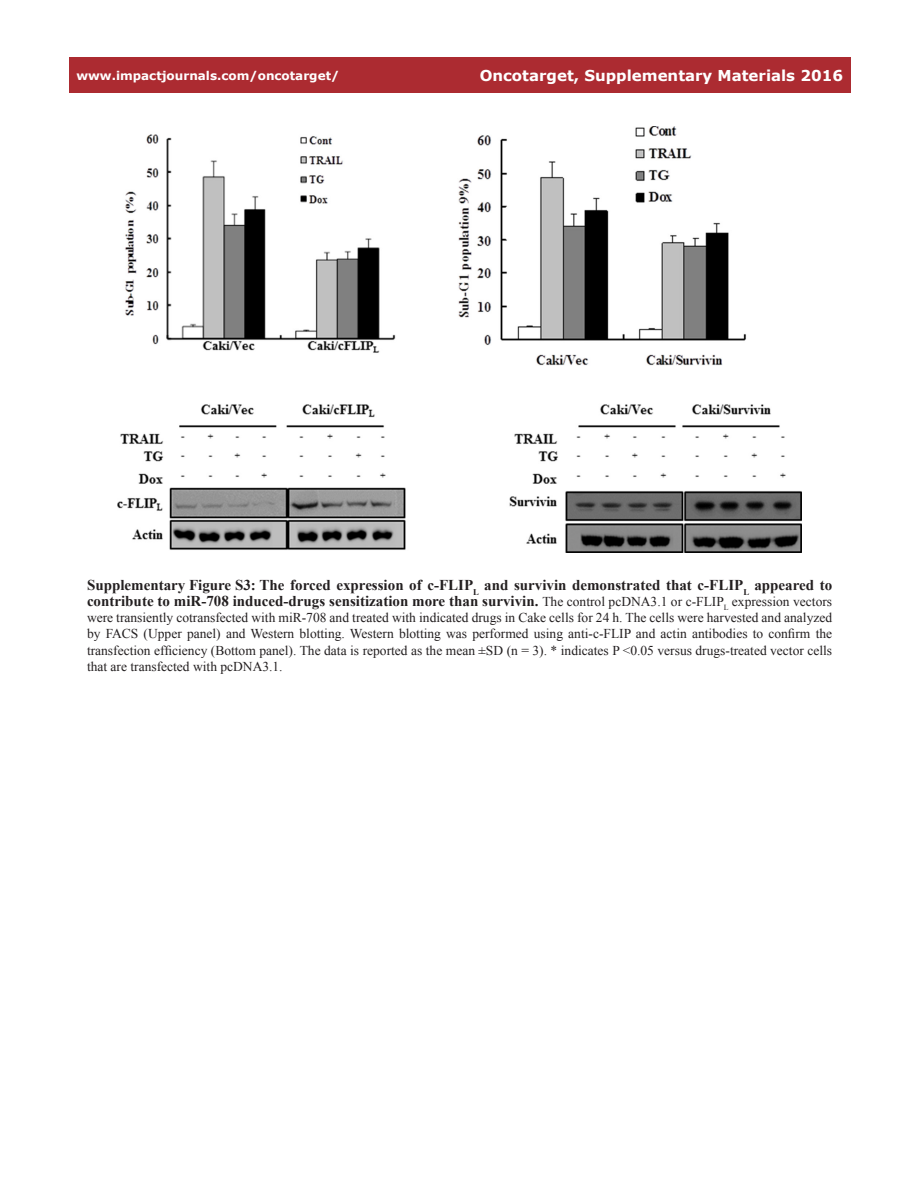
<style>
.page{position:relative;width:918px;height:1188px;background:#fff}
.page>*{position:absolute;margin:0;border:0;box-sizing:border-box;transform-origin:0 0}
.t1{font:700 15px/16.2px "Times New Roman";color:#231f20}
.t2{font:700 15px "Verdana";color:#fff}
.t3{font:13.5px/16.2px "Times New Roman";color:#231f20;text-align:justify}
.t4{font:700 12px "Verdana";color:#fff}
.s1{font-weight:400;font-size:13.5px}
</style>
<div class="page">
<div style="left:69px;top:57px;width:781px;height:36px;background:#ac2b31"></div>
<img style="left:118px;top:127px;width:684px;height:425px">
<p class="t4" style="left:76px;top:67px;width:264px">www.impactjournals.com/oncotarget/</p>
<p class="t2" style="left:480px;top:65px;width:365px">Oncotarget, Supplementary Materials 2016</p>
<p class="t1" style="left:87px;top:576px;width:747px">Supplementary Figure S3: The forced expression of c-FLIP<sub>L</sub> and survivin demonstrated that c-FLIP<sub>L</sub> appeared to contribute to miR-708 induced-drugs sensitization more than survivin. <span class="s1">The control pcDNA3.1 or c-FLIP</span><sub>L</sub> <span class="s1">expression vectors</span></p>
<p class="t3" style="left:87px;top:609px;width:747px">were transiently cotransfected with miR-708 and treated with indicated drugs in Cake cells for 24 h. The cells were harvested and analyzed by FACS (Upper panel) and Western blotting. Western blotting was performed using anti-c-FLIP and actin antibodies to confirm the transfection efficiency (Bottom panel). The data is reported as the mean ±SD (n = 3). * indicates P &lt;0.05 versus drugs-treated vector cells that are transfected with pcDNA3.1.</p>
</div>
